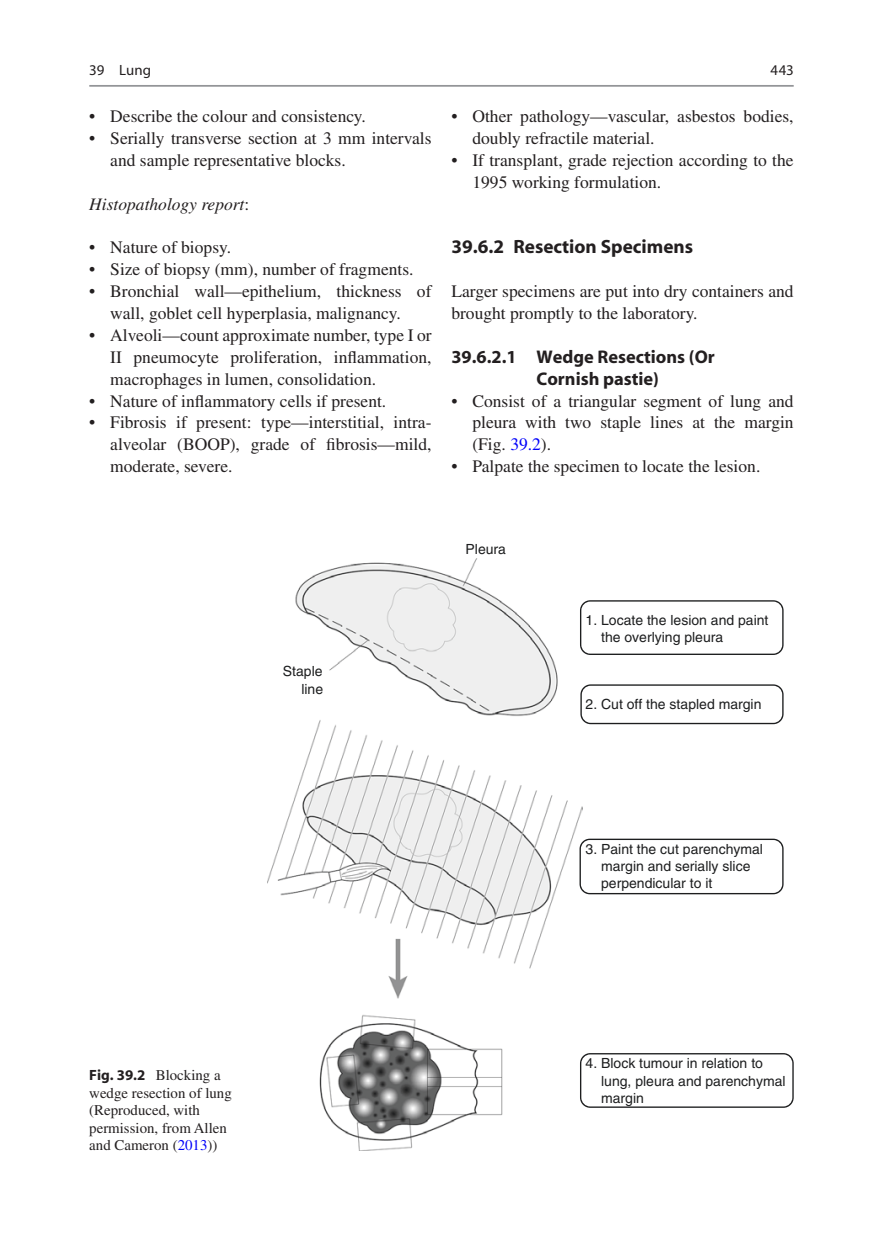
<style>
.page{position:relative;width:883px;height:1260px;background:#fff}
.page>*{position:absolute;margin:0;border:0;box-sizing:border-box;transform-origin:0 0}
.t1{font:700 19.25px "Xnjwqt Myriad";color:#231f20}
.t2{font:700 18.38px/21.9px "Xnjwqt Myriad";color:#231f20}
.t3{font:17.5px/21.9px "Ggmrxj Times";color:#231f20}
.t4{font:italic 17.5px "Gvhrmx Times";color:#231f20}
.t5{font:14.88px/17.5px "Ggmrxj Times";color:#231f20}
.t6{font:14.88px "Dqnwrc Myriad";color:#231f20}
.t7{font:14.88px "Frflll Myriad";color:#231f20}
.t8{font:14px/17.3px "Yrpdnc Helvetica";color:#1d1e1f}
.s1{font-family:"Ggmrxj Times";font-style:normal}
.s2{color:#0000fa}
.s3{font-family:"Xnjwqt Myriad";font-weight:700}
</style>
<div class="page">
<img style="left:268px;top:559px;width:314px;height:591px">
<svg style="left:580px;top:600px;width:204px;height:55px"></svg>
<svg style="left:580px;top:684px;width:204px;height:40px"></svg>
<svg style="left:580px;top:839px;width:204px;height:55px"></svg>
<svg style="left:580px;top:1053px;width:214px;height:55px"></svg>
<hr style="left:89px;top:85px;width:705px;height:2px;background:#939598">
<p class="t6" style="left:89px;top:63px;width:63px">39 Lung</p>
<p class="t3" style="left:89px;top:105px;width:278px">• Describe the colour and consistency.</p>
<p class="t3" style="left:110px;top:127px;width:323px;text-indent:-21px">• Serially transverse section at 3 mm intervals and sample representative blocks.</p>
<p class="t4" style="left:89px;top:194px;width:162px">Histopathology report<span class="s1">:</span></p>
<p class="t3" style="left:89px;top:237px;width:143px">• Nature of biopsy.</p>
<p class="t3" style="left:89px;top:258px;width:326px">• Size of biopsy (mm), number of fragments.</p>
<p class="t3" style="left:89px;top:280px;width:344px;text-align:center">• Bronchial wall—epithelium, thickness of wall, goblet cell hyperplasia, malignancy.</p>
<p class="t3" style="left:110px;top:324px;width:323px;text-align:justify;text-indent:-21px">• Alveoli—count approximate number, type I or II pneumocyte proliferation, inflammation, macrophages in lumen, consolidation.</p>
<p class="t3" style="left:89px;top:390px;width:299px">• Nature of inflammatory cells if present.</p>
<p class="t3" style="left:110px;top:412px;width:323px;text-align:justify;text-indent:-21px">• Fibrosis if present: type—interstitial, intra&shy;alveolar (BOOP), grade of fibrosis—mild, moderate, severe.</p>
<p class="t7" style="left:771px;top:63px;width:25px">443</p>
<p class="t3" style="left:472px;top:105px;width:323px;text-indent:-21px">• Other pathology—vascular, asbestos bodies, doubly refractile material.</p>
<p class="t3" style="left:472px;top:149px;width:323px;text-indent:-21px">• If transplant, grade rejection according to the<br>1995 working formulation.</p>
<p class="t1" style="left:451px;top:237px;width:243px">39.6.2 Resection Specimens</p>
<p class="t3" style="left:451px;top:280px;width:344px">Larger specimens are put into dry containers and brought promptly to the laboratory.</p>
<p class="t2" style="left:536px;top:346px;width:180px;text-indent:-85px">39.6.2.1 Wedge Resections (Or<br>Cornish pastie)</p>
<p class="t3" style="left:472px;top:390px;width:323px;text-align:justify;text-indent:-21px">• Consist of a triangular segment of lung and pleura with two staple lines at the margin (Fig. <span class="s2">39.2</span>).</p>
<p class="t3" style="left:451px;top:455px;width:310px">• Palpate the specimen to locate the lesion.</p>
<p class="t8" style="left:283px;top:663px;width:42px;text-align:right">Staple line</p>
<p class="t8" style="left:466px;top:541px;width:42px">Pleura</p>
<p class="t8" style="left:601px;top:611px;width:169px;text-indent:-16px">1. Locate the lesion and paint the overlying pleura</p>
<p class="t8" style="left:586px;top:696px;width:177px">2. Cut off the stapled margin</p>
<p class="t8" style="left:601px;top:840px;width:163px;text-indent:-16px">3. Paint the cut parenchymal margin and serially slice perpendicular to it</p>
<p class="t5" style="left:89px;top:1067px;width:144px"><span class="s3">Fig. 39.2</span> Blocking a wedge resection of lung (Reproduced, with permission, from Allen and Cameron (<span class="s2">2013</span>))</p>
<p class="t8" style="left:601px;top:1055px;width:186px;text-indent:-16px">4. Block tumour in relation to lung, pleura and parenchymal margin</p>
</div>
